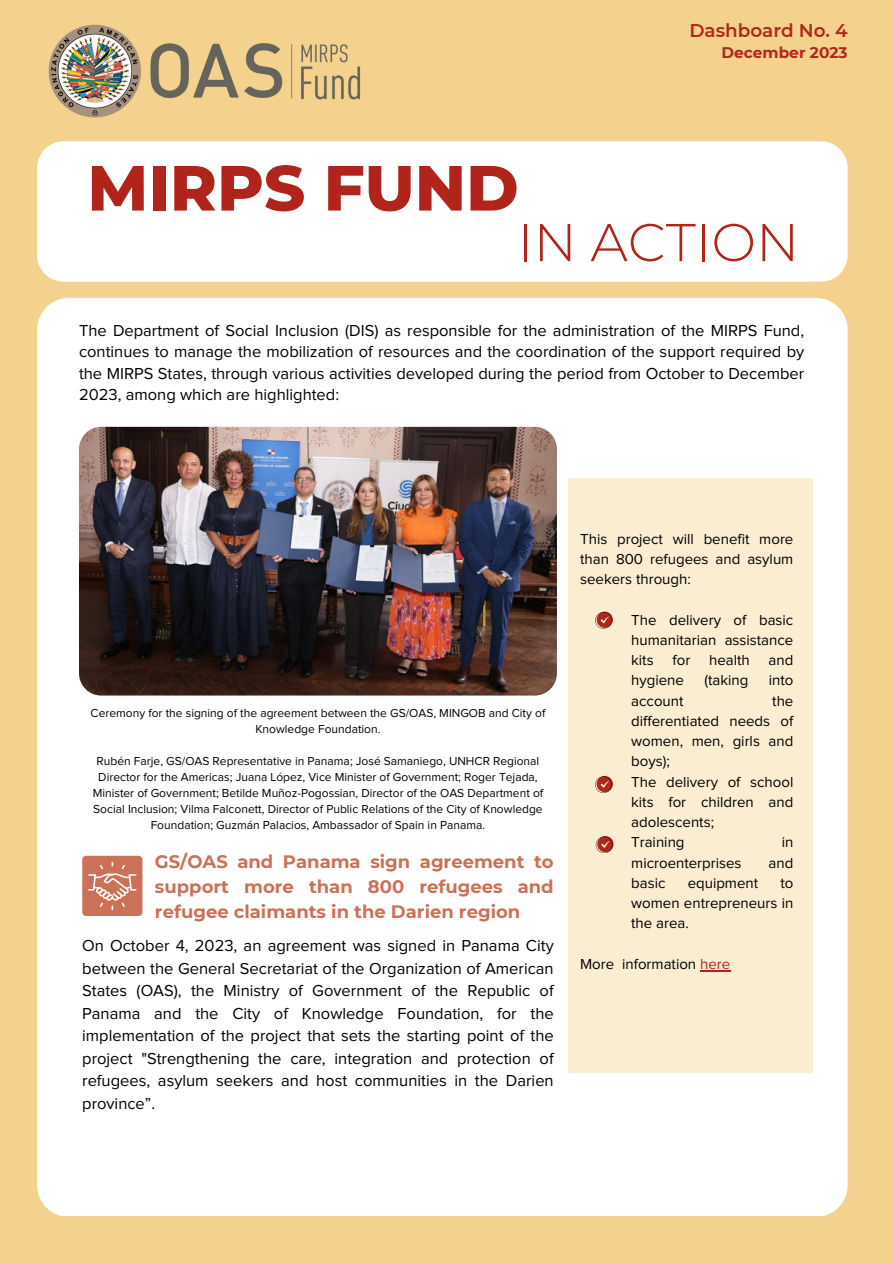
<style>
.page{position:relative;width:894px;height:1264px;background:#fff}
.page>*{position:absolute;margin:0;border:0;box-sizing:border-box;transform-origin:0 0}
.t1{font:800 63.75px "Montserrat";color:#b0241c}
.t2{font:300 53.1px "Montserrat";color:#b0241c}
.t3{font:600 18.3px "Montserrat";color:#b1261d}
.t4{font:700 18px/24.8px "Montserrat";color:#ca7158;text-align:justify}
.t5{font:16.5px/22.5px "Proxima Nova";color:#000;text-align:justify}
.t6{font:700 15.3px "Montserrat";color:#b1261d}
.t7{font:15px/20.2px "Proxima Nova";color:#000;text-align:justify}
.t8{font:12px/16px "Proxima Nova";color:#000;text-align:center}
.s1{color:#b0241c}
</style>
<div class="page">
<div style="left:0;top:0;width:893px;height:1263px;background:#f4d18c"></div>
<div style="left:37px;top:141px;width:810px;height:141px;background:#fff;border-radius:26px"></div>
<div style="left:37px;top:298px;width:810px;height:917px;background:#fff;border-radius:32px"></div>
<div style="left:568px;top:478px;width:244px;height:594px;background:#faedd2"></div>
<div style="left:82px;top:855px;width:60px;height:61px;background:#ca7158;border-radius:4px"></div>
<svg style="left:88px;top:861px;width:48px;height:49px"></svg>
<img style="left:79px;top:427px;width:477px;height:268px;border-radius:22px">
<hr style="left:700px;top:970px;width:30px;height:1px;background:#b0241c">
<svg style="left:595px;top:611px;width:17px;height:17px"></svg>
<svg style="left:595px;top:776px;width:17px;height:16px"></svg>
<svg style="left:595px;top:836px;width:18px;height:17px"></svg>
<img style="left:48px;top:24px;width:313px;height:94px">
<h1 class="t1" style="left:87px;top:149px;width:432px">MIRPS FUND</h1>
<h2 class="t3" style="left:689px;top:19px;width:160px">Dashboard No. 4</h2>
<h2 class="t6" style="left:721px;top:44px;width:128px">December 2023</h2>
<p class="t2" style="left:517px;top:210px;width:283px">IN ACTION</p>
<h4 class="t5" style="left:79px;top:320px;width:726px;line-height:21.3px">The Department of Social Inclusion (DIS) as responsible for the administration of the MIRPS Fund, continues to manage the mobilization of resources and the coordination of the support required by the MIRPS States, through various activities developed during the period from October to December 2023, among which are highlighted:</h4>
<p class="t8" style="left:90px;top:705px;width:456px">Ceremony for the signing of the agreement between the GS/OAS, MINGOB and City of<br>Knowledge Foundation.</p>
<h3 class="t8" style="left:93px;top:753px;width:452px">Rubén Farje, GS/OAS Representative in Panama; José Samaniego, UNHCR Regional Director for the Americas; Juana López, Vice Minister of Government; Roger Tejada, Minister of Government; Betilde Muñoz-Pogossian, Director of the OAS Department of Social Inclusion; Vilma Falconett, Director of Public Relations of the City of Knowledge Foundation; Guzmán Palacios, Ambassador of Spain in Panama.</h3>
<h3 class="t4" style="left:155px;top:849px;width:400px">GS/OAS and Panama sign agreement to support more than 800 refugees and refugee claimants in the Darien region</h3>
<p class="t5" style="left:82px;top:935px;width:473px">On October 4, 2023, an agreement was signed in Panama City between the General Secretariat of the Organization of American States (OAS), the Ministry of Government of the Republic of Panama and the City of Knowledge Foundation, for the implementation of the project that sets the starting point of the project "Strengthening the care, integration and protection of refugees, asylum seekers and host communities in the Darien province”.</p>
<p class="t7" style="left:580px;top:529px;width:215px">This project will benefit more than 800 refugees and asylum seekers through:</p>
<h4 class="t7" style="left:631px;top:610px;width:164px">The delivery of basic humanitarian assistance kits</h4>
<h4 class="t7" style="left:672px;top:650px;width:19px">for</h4>
<h4 class="t7" style="left:708px;top:650px;width:42px">health</h4>
<h4 class="t7" style="left:768px;top:650px;width:26px">and</h4>
<h4 class="t7" style="left:631px;top:671px;width:54px">hygiene</h4>
<h4 class="t7" style="left:704px;top:671px;width:46px">(taking</h4>
<h4 class="t7" style="left:768px;top:671px;width:26px">into</h4>
<h4 class="t7" style="left:631px;top:691px;width:54px">account</h4>
<h4 class="t7" style="left:631px;top:691px;width:164px;text-align:left;text-indent:141px">the differentiated needs of women, men, girls and boys);<br>The delivery of school kits for children and adolescents;</h4>
<h4 class="t7" style="left:631px;top:833px;width:55px">Training</h4>
<h4 class="t7" style="left:781px;top:833px;width:13px">in</h4>
<h4 class="t7" style="left:631px;top:853px;width:112px">microenterprises</h4>
<h4 class="t7" style="left:768px;top:853px;width:26px">and</h4>
<h4 class="t7" style="left:631px;top:873px;width:36px">basic</h4>
<h4 class="t7" style="left:687px;top:873px;width:72px">equipment</h4>
<h4 class="t7" style="left:631px;top:873px;width:164px;text-indent:149px">to women entrepreneurs in the area.</h4>
<h4 class="t7" style="left:580px;top:954px;width:151px">More information <span class="s1">here</span></h4>
</div>
